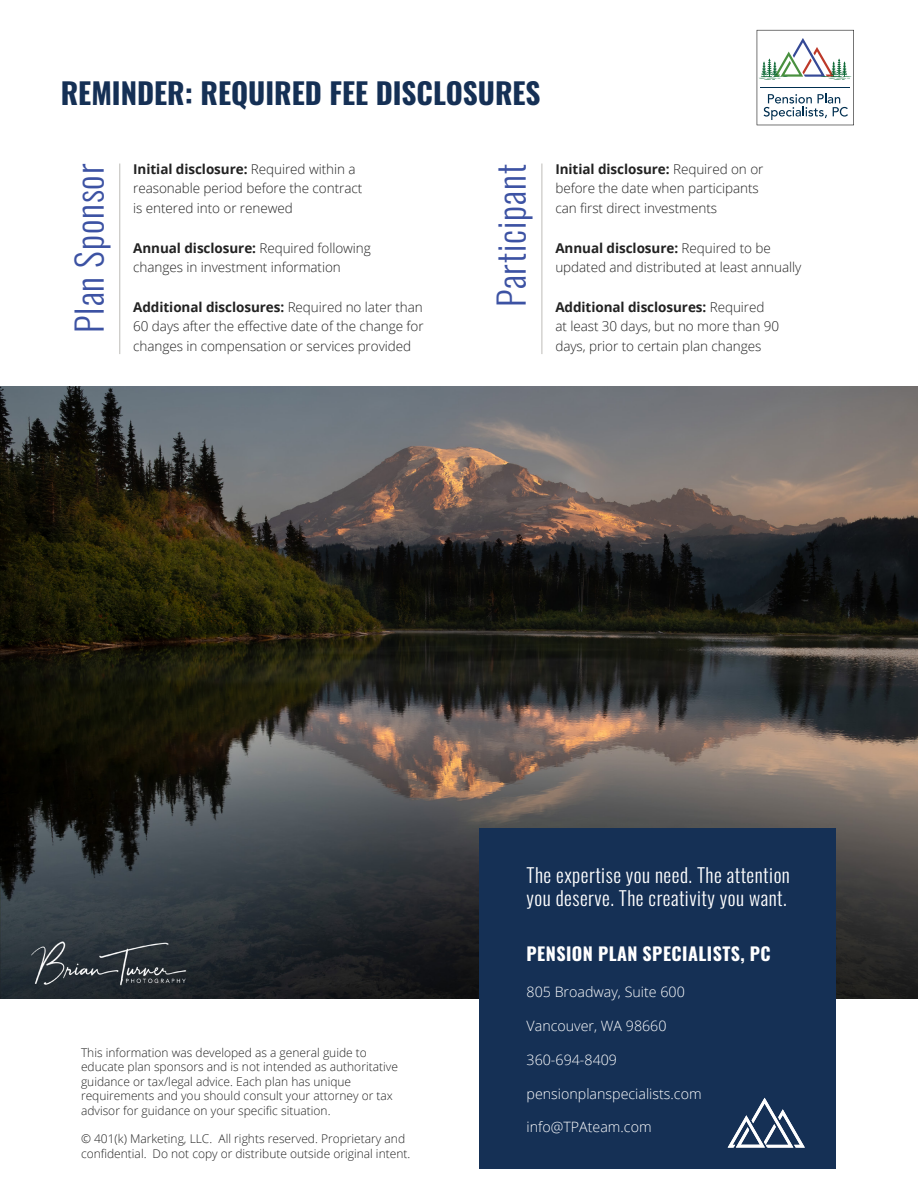
<style>
.page{position:relative;width:918px;height:1188px;background:#fff}
.page>*{position:absolute;margin:0;border:0;box-sizing:border-box;transform-origin:0 0}
.t1{font:300 36px "Oswald";letter-spacing:.025em;color:#3c52a3}
.t2{font:700 29.25px "Oswald";color:#153055}
.t3{font:300 19.5px/23.4px "Oswald";letter-spacing:.025em;color:#fff}
.t4{font:700 18px "Oswald";letter-spacing:.025em;color:#fff}
.t5{font:300 14.25px "Open Sans";color:#fff}
.t6{font:300 13.5px/19.5px "Open Sans";letter-spacing:-.005em;color:#222}
.t7{font:300 12px/14.4px "Open Sans";color:#222}
.s1{font-weight:700}
</style>
<div class="page">
<hr style="left:119px;top:164px;width:1px;height:190px;background:#c5c3c0">
<hr style="left:541px;top:164px;width:1px;height:190px;background:#c5c3c0">
<img style="left:0;top:387px;width:918px;height:612px">
<div style="left:479px;top:829px;width:357px;height:340px;background:#153055"></div>
<svg style="left:728px;top:1098px;width:77px;height:50px"></svg>
<svg style="left:757px;top:30px;width:97px;height:95px"></svg>
<h2 class="t2" style="left:61px;top:77px;width:481px">REMINDER: REQUIRED FEE DISCLOSURES</h2>
<p class="t6" style="left:133px;top:159px;width:231px"><span class="s1">Initial disclosure:</span> Required within a reasonable period before the contract is entered into or renewed</p>
<p class="t6" style="left:133px;top:238px;width:239px"><span class="s1">Annual disclosure:</span> Required following changes in investment information</p>
<p class="t6" style="left:133px;top:297px;width:292px;text-align:justify"><span class="s1">Additional disclosures:</span> Required no later than 60 days after the effective date of the change for changes in compensation or services provided</p>
<h1 class="t1" style="left:57px;top:333px;width:171px;rotate:-90deg">Plan Sponsor</h1>
<h1 class="t1" style="left:479px;top:307px;width:144px;rotate:-90deg">Participant</h1>
<p class="t6" style="left:555px;top:159px;width:210px"><span class="s1">Initial disclosure:</span> Required on or before the date when participants can first direct investments</p>
<p class="t6" style="left:555px;top:238px;width:247px"><span class="s1">Annual disclosure:</span> Required to be updated and distributed at least annually</p>
<p class="t6" style="left:555px;top:297px;width:225px"><span class="s1">Additional disclosures:</span> Required at least 30 days, but no more than 90 days, prior to certain plan changes</p>
<p class="t7" style="left:81px;top:1045px;width:318px">This information was developed as a general guide to educate plan sponsors and is not intended as authoritative guidance or tax/legal advice. Each plan has unique requirements and you should consult your attorney or tax advisor for guidance on your specific situation.</p>
<p class="t7" style="left:81px;top:1132px;width:331px">© 401(k) Marketing, LLC. All rights reserved. Proprietary and confidential. Do not copy or distribute outside original intent.</p>
<h3 class="t3" style="left:527px;top:861px;width:265px">The expertise you need. The attention you deserve. The creativity you want.</h3>
<h3 class="t4" style="left:527px;top:944px;width:246px">PENSION PLAN SPECIALISTS, PC</h3>
<p class="t5" style="left:527px;top:982px;width:160px">805 Broadway, Suite 600</p>
<p class="t5" style="left:527px;top:1016px;width:142px">Vancouver, WA 98660</p>
<p class="t5" style="left:527px;top:1050px;width:92px">360-694-8409</p>
<p class="t5" style="left:527px;top:1084px;width:177px">pensionplanspecialists.com</p>
<p class="t5" style="left:527px;top:1117px;width:127px">info@TPAteam.com</p>
</div>
